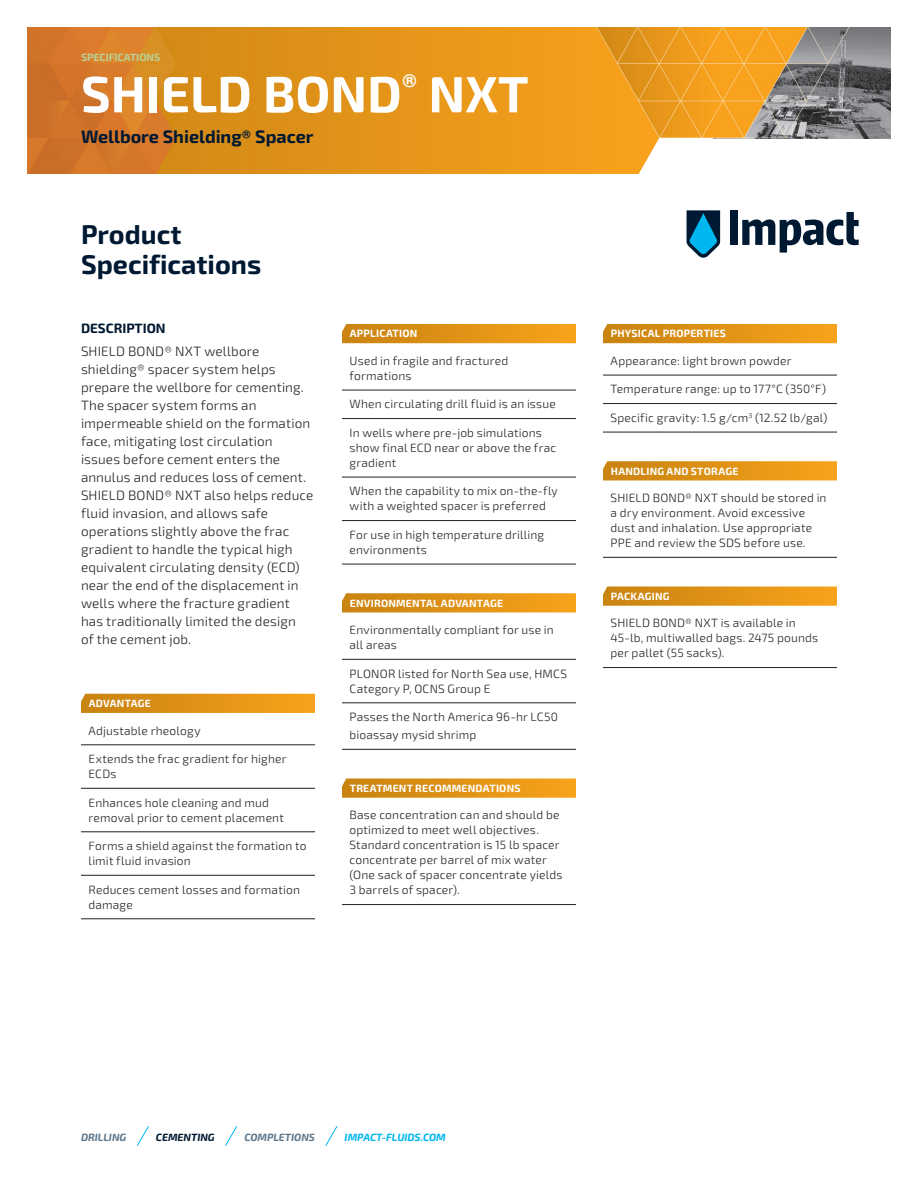
<style>
.page{position:relative;width:918px;height:1188px;background:#fff}
.page>*{position:absolute;margin:0;border:0;box-sizing:border-box;transform-origin:0 0}
.Product_Name{font:700 51px "Exo 2";color:#fff}
.t1{font:700 27px/30px "Exo 2";color:#001932}
.Product_Description{font:700 18px "Exo 2";color:#001932}
.Copy{font:300 13.5px/18px "Exo 2";letter-spacing:.01em;color:#231f20}
.Copy_-_Subhead{font:700 13.5px "Exo 2";color:#001932}
.Copy_-_Underline{font:300 12px/15px "Exo 2";letter-spacing:.015em;color:#231f20}
.Specification_Head{font:700 10.5px "Exo 2";letter-spacing:.02em;color:#fff}
.t2{font:italic 700 10.5px "Exo 2";color:#5e798e}
.t3{font:italic 700 10.5px "Exo 2";color:#00b6ef}
.CH-Spec_Green{font:700 10.5px "Exo 2";color:#b9d197}
.t4{font:italic 700 10.5px "Exo 2";color:#001932}
</style>
<div class="page">
<img style="left:850px;top:27px;width:40px;height:111px">
<img style="left:28px;top:27px;width:822px;height:147px">
<svg style="left:137px;top:1126px;width:12px;height:20px"></svg>
<svg style="left:225px;top:1126px;width:12px;height:20px"></svg>
<svg style="left:325px;top:1126px;width:12px;height:20px"></svg>
<div style="left:730px;top:211px;width:8px;height:34px;background:#001932"></div>
<svg style="left:742px;top:212px;width:117px;height:41px"></svg>
<svg style="left:686px;top:210px;width:34px;height:48px;background:#257597"></svg>
<hr style="left:81px;top:744px;width:234px;height:1px;background:#231f20">
<hr style="left:81px;top:788px;width:234px;height:1px;background:#231f20">
<hr style="left:81px;top:831px;width:234px;height:1px;background:#231f20">
<hr style="left:81px;top:875px;width:234px;height:1px;background:#231f20">
<hr style="left:81px;top:918px;width:234px;height:1px;background:#231f20">
<svg style="left:81px;top:694px;width:234px;height:19px;background:#e09317"></svg>
<hr style="left:342px;top:390px;width:234px;height:1px;background:#231f20">
<hr style="left:342px;top:418px;width:234px;height:1px;background:#231f20">
<hr style="left:342px;top:477px;width:234px;height:1px;background:#231f20">
<hr style="left:342px;top:520px;width:234px;height:1px;background:#231f20">
<hr style="left:342px;top:564px;width:234px;height:1px;background:#231f20">
<hr style="left:342px;top:659px;width:234px;height:1px;background:#231f20">
<hr style="left:342px;top:702px;width:234px;height:1px;background:#231f20">
<hr style="left:342px;top:749px;width:234px;height:1px;background:#231f20">
<hr style="left:342px;top:904px;width:234px;height:1px;background:#231f20">
<svg style="left:342px;top:324px;width:234px;height:19px;background:#e09316"></svg>
<svg style="left:342px;top:593px;width:234px;height:19px;background:#e09419"></svg>
<svg style="left:342px;top:778px;width:234px;height:20px;background:#e1971f"></svg>
<hr style="left:603px;top:375px;width:234px;height:1px;background:#231f20">
<hr style="left:603px;top:403px;width:234px;height:1px;background:#231f20">
<hr style="left:603px;top:432px;width:234px;height:1px;background:#231f20">
<hr style="left:603px;top:557px;width:234px;height:1px;background:#231f20">
<hr style="left:603px;top:667px;width:234px;height:1px;background:#231f20">
<svg style="left:603px;top:324px;width:234px;height:19px;background:#e09316"></svg>
<svg style="left:603px;top:461px;width:234px;height:19px;background:#e09419"></svg>
<svg style="left:603px;top:586px;width:234px;height:20px;background:#e1971f"></svg>
<p class="CH-Spec_Green" style="left:81px;top:51px;width:81px">SPECIFICATIONS</p>
<p class="Product_Name" style="left:81px;top:64px;width:449px">SHIELD BOND<sup>®</sup> NXT</p>
<p class="Product_Description" style="left:81px;top:126px;width:234px">Wellbore Shielding® Spacer</p>
<h2 class="t1" style="left:81px;top:220px;width:182px">Product<br>Specifications</h2>
<p class="Copy_-_Subhead" style="left:81px;top:321px;width:86px">DESCRIPTION</p>
<p class="Copy" style="left:81px;top:343px;width:234px">SHIELD BOND® NXT wellbore shielding® spacer system helps prepare the wellbore for cementing.<br>The spacer system forms an impermeable shield on the formation face, mitigating lost circulation issues before cement enters the annulus and reduces loss of cement.<br>SHIELD BOND® NXT also helps reduce fluid invasion, and allows safe operations slightly above the frac gradient to handle the typical high equivalent circulating density (ECD) near the end of the displacement in wells where the fracture gradient has traditionally limited the design<br>of the cement job.</p>
<p class="Specification_Head" style="left:89px;top:697px;width:64px">ADVANTAGE</p>
<p class="Copy_-_Underline" style="left:89px;top:723px;width:114px">Adjustable rheology</p>
<p class="Copy_-_Underline" style="left:89px;top:752px;width:199px">Extends the frac gradient for higher<br>ECDs</p>
<p class="Copy_-_Underline" style="left:89px;top:795px;width:197px">Enhances hole cleaning and mud removal prior to cement placement</p>
<p class="Copy_-_Underline" style="left:89px;top:839px;width:220px">Forms a shield against the formation to limit fluid invasion</p>
<p class="Copy_-_Underline" style="left:89px;top:882px;width:213px">Reduces cement losses and formation damage</p>
<p class="Specification_Head" style="left:350px;top:327px;width:69px">APPLICATION</p>
<p class="Copy_-_Underline" style="left:350px;top:354px;width:160px">Used in fragile and fractured formations</p>
<p class="Copy_-_Underline" style="left:350px;top:397px;width:208px">When circulating drill fluid is an issue</p>
<p class="Copy_-_Underline" style="left:350px;top:426px;width:208px">In wells where pre-job simulations show final ECD near or above the frac gradient</p>
<p class="Copy_-_Underline" style="left:350px;top:484px;width:210px">When the capability to mix on-the-fly with a weighted spacer is preferred</p>
<p class="Copy_-_Underline" style="left:350px;top:528px;width:196px">For use in high temperature drilling environments</p>
<p class="Specification_Head" style="left:350px;top:597px;width:155px">ENVIRONMENTAL ADVANTAGE</p>
<p class="Copy_-_Underline" style="left:350px;top:623px;width:206px">Environmentally compliant for use in all areas</p>
<p class="Copy_-_Underline" style="left:350px;top:666px;width:219px">PLONOR listed for North Sea use, HMCS<br>Category P, OCNS Group E</p>
<p class="Copy_-_Underline" style="left:350px;top:708px;width:210px;line-height:18px">Passes the North America 96-hr LC50 bioassay mysid shrimp</p>
<p class="Specification_Head" style="left:350px;top:782px;width:172px">TREATMENT RECOMMENDATIONS</p>
<p class="Copy_-_Underline" style="left:350px;top:808px;width:214px">Base concentration can and should be optimized to meet well objectives.<br>Standard concentration is 15 lb spacer concentrate per barrel of mix water (One sack of spacer concentrate yields 3 barrels of spacer).</p>
<p class="Specification_Head" style="left:611px;top:327px;width:117px">PHYSICAL PROPERTIES</p>
<p class="Copy_-_Underline" style="left:611px;top:354px;width:183px">Appearance: light brown powder</p>
<p class="Copy_-_Underline" style="left:611px;top:382px;width:217px">Temperature range: up to 177°C (350°F)</p>
<p class="Copy_-_Underline" style="left:611px;top:411px;width:218px">Specific gravity: 1.5 g/cm<sup>3</sup> (12.52 lb/gal)</p>
<p class="Specification_Head" style="left:611px;top:465px;width:129px">HANDLING AND STORAGE</p>
<p class="Copy_-_Underline" style="left:611px;top:491px;width:218px">SHIELD BOND® NXT should be stored in a dry environment. Avoid excessive dust and inhalation. Use appropriate PPE and review the SDS before use.</p>
<p class="Specification_Head" style="left:611px;top:590px;width:60px">PACKAGING</p>
<p class="Copy_-_Underline" style="left:611px;top:616px;width:209px">SHIELD BOND® NXT is available in<br>45-lb, multiwalled bags. 2475 pounds per pallet (55 sacks).</p>
<p class="t2" style="left:81px;top:1131px;width:47px">DRILLING</p>
<p class="t4" style="left:156px;top:1131px;width:60px">CEMENTING</p>
<p class="t2" style="left:244px;top:1131px;width:72px">COMPLETIONS</p>
<p class="t3" style="left:345px;top:1131px;width:103px">IMPACT-FLUIDS.COM</p>
</div>
